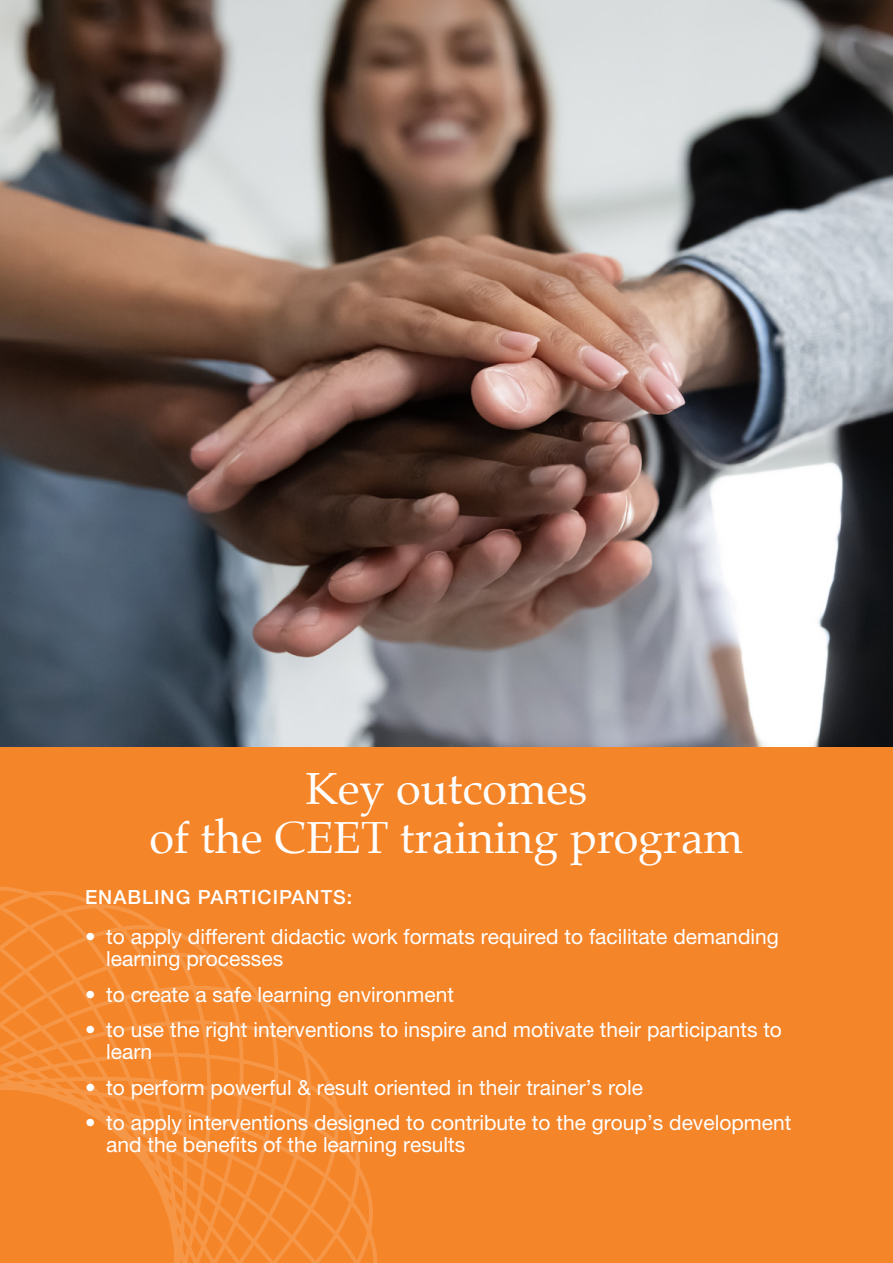
<style>
.page{position:relative;width:893px;height:1263px;background:#fff}
.page>*{position:absolute;margin:0;border:0;box-sizing:border-box;transform-origin:0 0}
.t1{font:45px/49.5px "Palatino";color:#fff;text-align:center}
.t2{font:21px/22.5px "Helvetica Neue LT Pro";color:#fff}
.t3{font:500 19.5px "Helvetica Neue LT Pro";letter-spacing:.05em;color:#fff}
</style>
<div class="page">
<div style="left:0;top:746px;width:893px;height:517px;background:#f58529"></div>
<img style="left:0;top:0;width:893px;height:746px">
<svg style="left:0;top:887px;width:377px;height:376px"></svg>
<h1 class="t1" style="left:150px;top:763px;width:595px">Key outcomes<br>of the CEET training program</h1>
<p class="t3" style="left:85px;top:885px;width:269px">ENABLING PARTICIPANTS:</p>
<p class="t2" style="left:106px;top:925px;width:674px;text-indent:-21px">• to apply different didactic work formats required to facilitate demanding learning processes</p>
<p class="t2" style="left:85px;top:982px;width:370px">• to create a safe learning environment</p>
<p class="t2" style="left:106px;top:1018px;width:677px;text-indent:-21px">• to use the right interventions to inspire and motivate their participants to learn</p>
<p class="t2" style="left:85px;top:1075px;width:559px">• to perform powerful &amp; result oriented in their trainer’s role</p>
<p class="t2" style="left:106px;top:1111px;width:687px;text-indent:-21px">• to apply interventions designed to contribute to the group’s development and the benefits of the learning results</p>
</div>
